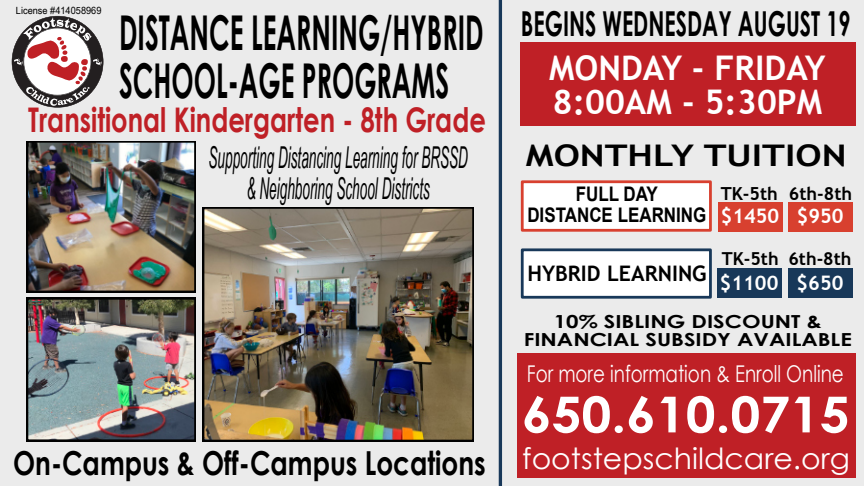
<style>
.page{position:relative;width:864px;height:486px;background:#ebebeb}
.page>*{position:absolute;margin:0;border:0;box-sizing:border-box;transform-origin:0 0}
.t1{font:700 49.6px "Century Gothic";color:#fff;scale:1.07 1}
.t2{font:700 48px/48px "Century Gothic";color:#000;scale:.55 1}
.t3{font:700 34.4px "Century Gothic";color:#000;scale:.63 1}
.t4{font:700 34px "Century Gothic";color:#bf2026;scale:.76 1}
.t5{font:700 34px/34px "Trebuchet MS";color:#fff}
.t6{font:700 33.2px "Century Gothic";color:#000;scale:.8 1}
.t7{font:italic 30px/30px "Arial Narrow";color:#000;text-align:center;scale:.55 1}
.t8{font:700 29.6px "Trebuchet MS";color:#000;scale:1.25 1}
.t9{font:29.2px "Century Gothic";color:#fff}
.t10{font:23.2px "Century Gothic";color:#fff;scale:.8 1}
.t11{font:700 21.6px "Trebuchet MS";color:#000}
.t12{font:700 20px/20.8px "Arial";color:#000;text-align:center;scale:.85 1}
.t13{font:700 20px "Trebuchet MS";color:#fff}
.t14{font:700 18px/18px "Century Gothic";color:#000;text-align:center;scale:1.23 1}
.t15{font:700 18px "Trebuchet MS";color:#000}
.t16{font:10px "Arial Narrow";color:#000;scale:1.13 1}
</style>
<div class="page">
<img style="left:207px;top:211px;width:263px;height:226px">
<div style="left:203px;top:207px;width:271px;height:234px;border:3px solid #000"></div>
<div style="left:717px;top:268px;width:65px;height:30px;background:#183859"></div>
<div style="left:520px;top:42px;width:335px;height:83px;background:#bf2026"></div>
<div style="left:517px;top:354px;width:338px;height:124px;background:#bf2026"></div>
<div style="left:521px;top:180px;width:191px;height:52px;background:#fff;border:3px solid #d8402f"></div>
<div style="left:718px;top:202px;width:65px;height:29px;background:#d8402f"></div>
<div style="left:788px;top:268px;width:64px;height:30px;background:#183859"></div>
<div style="left:788px;top:202px;width:65px;height:29px;background:#d8402f"></div>
<svg style="left:14px;top:17px;width:88px;height:89px"></svg>
<div style="left:521px;top:248px;width:191px;height:51px;background:#fff;border:3px solid #183859"></div>
<hr style="left:499px;top:0;width:3px;height:486px;background:#183859">
<img style="left:31px;top:145px;width:161px;height:143px">
<div style="left:27px;top:141px;width:169px;height:151px;border:3px solid #000"></div>
<img style="left:31px;top:302px;width:161px;height:135px">
<div style="left:27px;top:298px;width:169px;height:143px;border:3px solid #000"></div>
<p class="t16" style="left:16px;top:7px;width:77px">License #414058969</p>
<h2 class="t2" style="left:119px;top:13px;width:664px">DISTANCE LEARNING/HYBRID<br>SCHOOL-AGE PROGRAMS</h2>
<p class="t4" style="left:28px;top:107px;width:604px">Transitional Kindergarten - 8th Grade</p>
<p class="t7" style="left:209px;top:146px;width:473px">Supporting Distancing Learning for BRSSD &amp; Neighboring School Districts</p>
<p class="t6" style="left:13px;top:450px;width:592px">On-Campus &amp; Off-Campus Locations</p>
<p class="t3" style="left:521px;top:10px;width:525px">BEGINS WEDNESDAY AUGUST 19</p>
<p class="t5" style="left:549px;top:54px;width:278px">MONDAY - FRIDAY<br>8:00AM - 5:30PM</p>
<p class="t8" style="left:526px;top:145px;width:258px">MONTHLY TUITION</p>
<p class="t12" style="left:527px;top:186px;width:212px">FULL DAY<br>DISTANCE LEARNING</p>
<p class="t11" style="left:527px;top:265px;width:181px">HYBRID LEARNING</p>
<p class="t15" style="left:721px;top:186px;width:59px">TK-5th</p>
<p class="t15" style="left:789px;top:186px;width:65px">6th-8th</p>
<p class="t13" style="left:721px;top:209px;width:60px">$1450</p>
<p class="t13" style="left:797px;top:209px;width:48px">$950</p>
<p class="t15" style="left:722px;top:252px;width:58px">TK-5th</p>
<p class="t15" style="left:788px;top:252px;width:65px">6th-8th</p>
<p class="t13" style="left:720px;top:275px;width:60px">$1100</p>
<p class="t13" style="left:797px;top:275px;width:48px">$650</p>
<p class="t14" style="left:524px;top:314px;width:268px">10% SIBLING DISCOUNT &amp;<br>FINANCIAL SUBSIDY AVAILABLE</p>
<p class="t10" style="left:527px;top:364px;width:398px">For more information &amp; Enroll Online</p>
<h1 class="t1" style="left:522px;top:395px;width:308px">650.610.0715</h1>
<p class="t9" style="left:522px;top:447px;width:329px">footstepschildcare.org</p>
</div>
